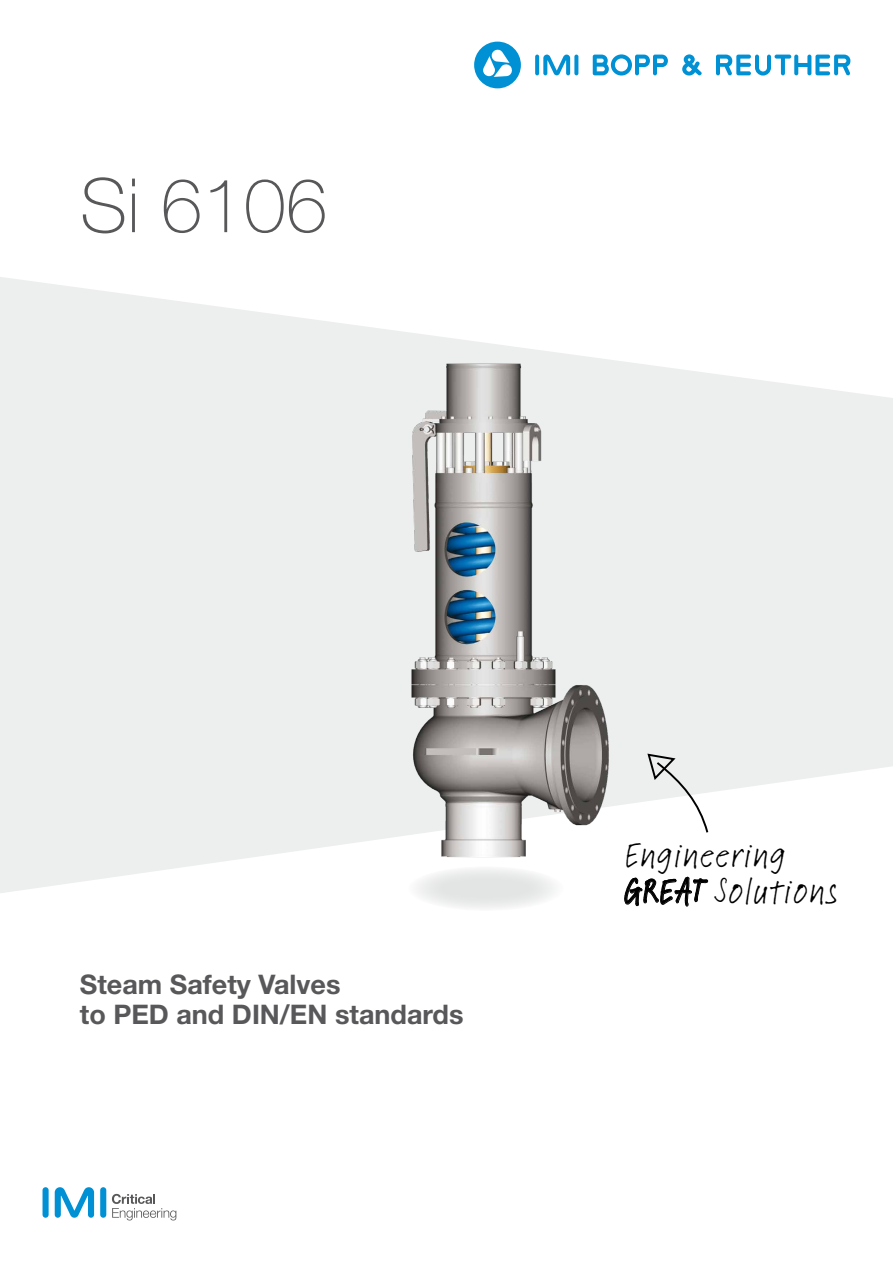
<style>
.page{position:relative;width:893px;height:1263px;background:#fff}
.page>*{position:absolute;margin:0;border:0;box-sizing:border-box;transform-origin:0 0}
.t1{font:100 75px "Helvetica Neue LTW1 G";color:#58585a}
.t2{font:37.65px/36.5px "Feltpen LT";letter-spacing:.025em;color:#000;scale:.9 1}
.t3{font:700 27px/30px "Helvetica Neue";color:#58585a}
.s1{font-weight:500}
</style>
<div class="page">
<svg style="left:0;top:277px;width:893px;height:616px;fill:#edeeee"></svg>
<svg style="left:624px;top:876px;width:84px;height:31px"></svg>
<svg style="left:646px;top:752px;width:64px;height:83px"></svg>
<div style="left:43px;top:1187px;width:6px;height:31px;background:#0091d5;border-radius:3px"></div>
<div style="left:100px;top:1187px;width:6px;height:31px;background:#0091d5;border-radius:3px"></div>
<svg style="left:55px;top:1187px;width:39px;height:31px"></svg>
<svg style="left:112px;top:1194px;width:64px;height:26px"></svg>
<div style="left:474px;top:42px;width:47px;height:46px;background:#0091d5;border-radius:50%"></div>
<svg style="left:535px;top:55px;width:4px;height:20px"></svg>
<svg style="left:574px;top:55px;width:4px;height:20px"></svg>
<svg style="left:543px;top:55px;width:27px;height:20px"></svg>
<svg style="left:682px;top:54px;width:20px;height:22px"></svg>
<svg style="left:593px;top:54px;width:75px;height:22px"></svg>
<svg style="left:716px;top:55px;width:134px;height:21px"></svg>
<svg style="left:483px;top:49px;width:29px;height:28px"></svg>
<svg style="left:408px;top:866px;width:156px;height:45px;fill:#ebebeb"></svg>
<img style="left:395px;top:356px;width:227px;height:508px">
<h1 class="t1" style="left:80px;top:161px;width:249px">Si 6106</h1>
<p class="t3" style="left:80px;top:969px;width:385px">Steam Safety Valves<br>to PED and DIN/EN standards</p>
<h2 class="t2" style="left:624px;top:836px;width:240px">Engineering<br><span class="s1">GREAT</span> Solutions</h2>
</div>
